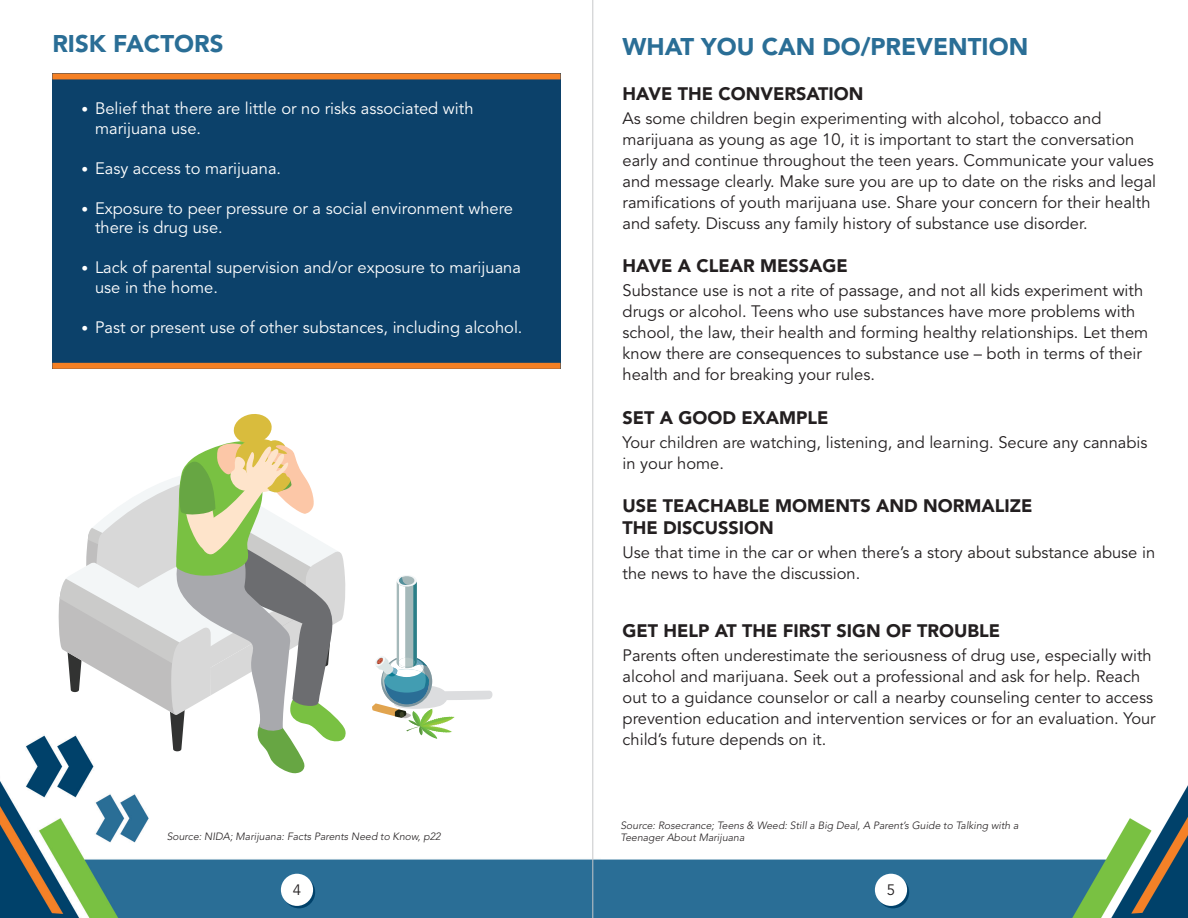
<style>
.page{position:relative;width:1188px;height:918px;background:#fff}
.page>*{position:absolute;margin:0;border:0;box-sizing:border-box;transform-origin:0 0}
.t1{font:900 24px "Avenir LT Std";color:#2a6e96}
.t2{font:900 18px/21.6px "Avenir LT Std";color:#231f20}
.Paragraph_Style_1{font:16.5px/21px "Avenir LT Std";color:#231f20}
.t3{font:16.5px/19.8px "Avenir LT Std";color:#fff}
.t4{font:15px "Avenir LT Std";color:#231f20}
.t5{font:italic 300 10.5px "Avenir LT Std";color:#231f20}
.s1{font-size:13.5px}
</style>
<div class="page">
<img style="left:601px;top:785px;width:587px;height:133px">
<svg style="left:877px;top:876px;width:32px;height:32px"></svg>
<div style="left:875px;top:874px;width:32px;height:32px;background:#fff;border-radius:50%"></div>
<img style="left:0;top:0;width:601px;height:918px">
<svg style="left:283px;top:876px;width:32px;height:32px"></svg>
<div style="left:281px;top:874px;width:32px;height:32px;background:#fff;border-radius:50%"></div>
<div style="left:52px;top:73px;width:509px;height:296px;background:#0c416a"></div>
<div style="left:52px;top:363px;width:509px;height:6px;background:#f58024"></div>
<div style="left:52px;top:73px;width:509px;height:6px;background:#f58024"></div>
<svg style="left:372px;top:574px;width:122px;height:165px"></svg>
<svg style="left:59px;top:412px;width:287px;height:362px"></svg>
<hr style="left:593px;top:0;width:1px;height:918px;background:#c7c8ca">
<p class="t1" style="left:52px;top:29px;width:173px">RISK FACTORS</p>
<p class="t3" style="left:95px;top:99px;width:380px;text-indent:-14px"><span class="s1">•</span> Belief that there are little or no risks associated with marijuana use.</p>
<p class="t3" style="left:82px;top:159px;width:201px"><span class="s1">•</span> Easy access to marijuana.</p>
<p class="t3" style="left:95px;top:198px;width:420px;text-indent:-14px"><span class="s1">•</span> Exposure to peer pressure or a social environment where there is drug use.</p>
<p class="t3" style="left:95px;top:258px;width:427px;text-indent:-14px"><span class="s1">•</span> Lack of parental supervision and/or exposure to marijuana use in the home.</p>
<p class="t3" style="left:82px;top:318px;width:442px"><span class="s1">•</span> Past or present use of other substances, including alcohol.</p>
<p class="t1" style="left:623px;top:32px;width:407px">WHAT YOU CAN DO/PREVENTION</p>
<p class="t2" style="left:623px;top:83px;width:242px">HAVE THE CONVERSATION</p>
<p class="Paragraph_Style_1" style="left:623px;top:108px;width:535px">As some children begin experimenting with alcohol, tobacco and marijuana as young as age 10, it is important to start the conversation early and continue throughout the teen years. Communicate your values and message clearly. Make sure you are up to date on the risks and legal ramifications of youth marijuana use. Share your concern for their health and safety. Discuss any family history of substance use disorder.</p>
<p class="t2" style="left:623px;top:255px;width:227px">HAVE A CLEAR MESSAGE</p>
<p class="Paragraph_Style_1" style="left:623px;top:281px;width:527px">Substance use is not a rite of passage, and not all kids experiment with drugs or alcohol. Teens who use substances have more problems with school, the law, their health and forming healthy relationships. Let them know there are consequences to substance use – both in terms of their health and for breaking your rules.</p>
<p class="t2" style="left:623px;top:407px;width:207px">SET A GOOD EXAMPLE</p>
<p class="Paragraph_Style_1" style="left:623px;top:432px;width:526px">Your children are watching, listening, and learning. Secure any cannabis in your home.</p>
<p class="t2" style="left:623px;top:495px;width:411px">USE TEACHABLE MOMENTS AND NORMALIZE<br>THE DISCUSSION</p>
<p class="Paragraph_Style_1" style="left:623px;top:542px;width:534px">Use that time in the car or when there’s a story about substance abuse in the news to have the discussion.</p>
<p class="t2" style="left:623px;top:620px;width:379px">GET HELP AT THE FIRST SIGN OF TROUBLE</p>
<p class="Paragraph_Style_1" style="left:623px;top:646px;width:535px">Parents often underestimate the seriousness of drug use, especially with alcohol and marijuana. Seek out a professional and ask for help. Reach out to a guidance counselor or call a nearby counseling center to access prevention education and intervention services or for an evaluation. Your child’s future depends on it.</p>
<p class="t5" style="left:620px;top:819px;width:400px">Source: Rosecrance; Teens &amp; Weed: Still a Big Deal, A Parent’s Guide to Talking with a</p>
<p class="t5" style="left:167px;top:830px;width:276px">Source: NIDA; Marijuana: Facts Parents Need to Know, p22</p>
<p class="t5" style="left:620px;top:832px;width:126px">Teenager About Marijuana</p>
<p class="t4" style="left:293px;top:881px;width:10px">4</p>
<p class="t4" style="left:887px;top:881px;width:10px">5</p>
</div>
